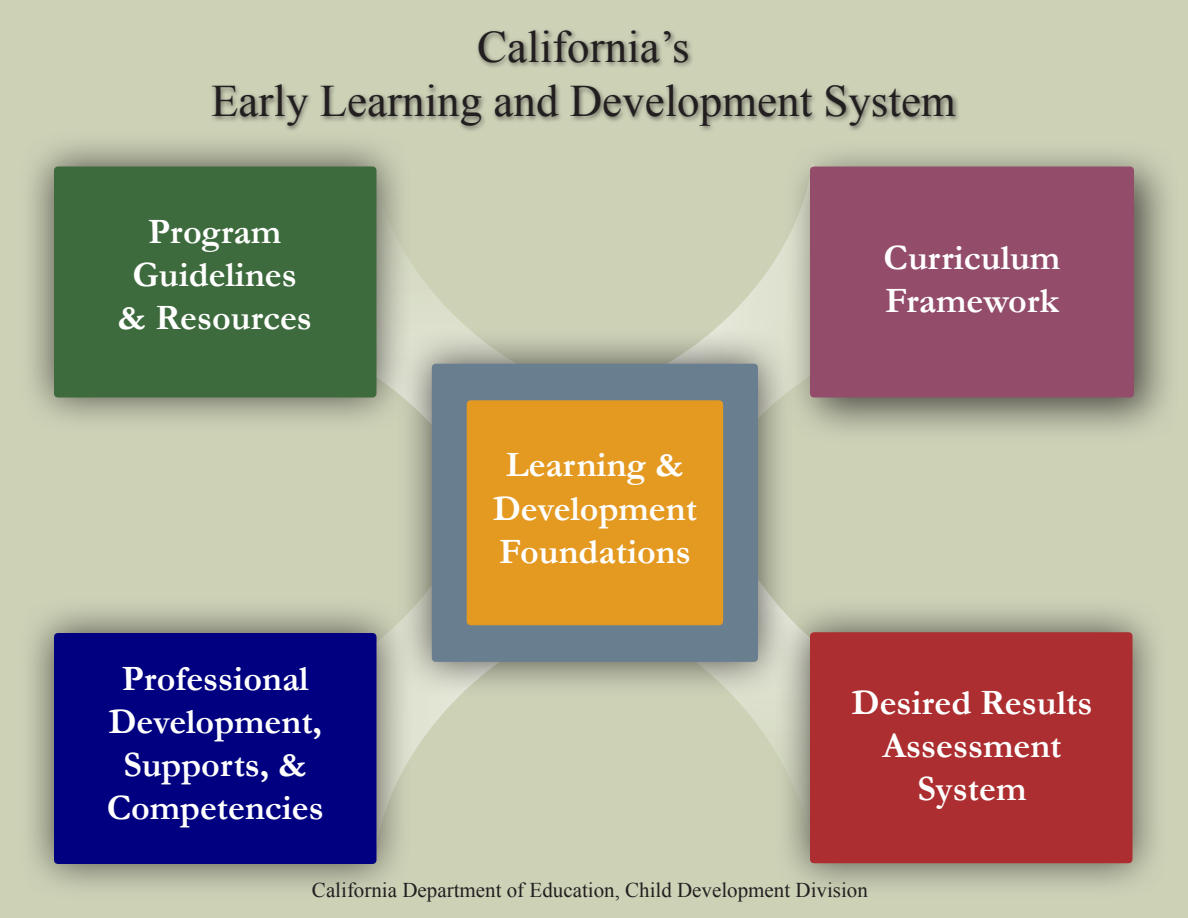
<style>
.page{position:relative;width:1188px;height:918px;background:#cdd2b7}
.page>*{position:absolute;margin:0;border:0;box-sizing:border-box;transform-origin:0 0}
.t1{font:45px "Times New Roman";color:#231f20}
.t2{font:700 36px "Garamond";color:#fff}
.t3{font:21px "Times New Roman";color:#231f20}
</style>
<div class="page">
<svg style="left:411px;top:264px;width:52px;height:60px"></svg>
<svg style="left:721px;top:251px;width:60px;height:73px"></svg>
<svg style="left:734px;top:696px;width:37px;height:47px"></svg>
<svg style="left:411px;top:696px;width:48px;height:60px"></svg>
<div style="left:15px;top:127px;width:396px;height:305px;background:#231f20;opacity:.75"></div>
<div style="left:54px;top:166px;width:322px;height:232px;background:#3e6b3d"></div>
<div style="left:392px;top:324px;width:401px;height:372px;background:#231f20;opacity:.75"></div>
<div style="left:432px;top:364px;width:326px;height:298px;background:#697f90"></div>
<div style="left:15px;top:594px;width:396px;height:305px;background:#231f20;opacity:.75"></div>
<div style="left:54px;top:633px;width:322px;height:231px;background:#000080"></div>
<div style="left:467px;top:400px;width:256px;height:225px;background:#e49920"></div>
<div style="left:771px;top:593px;width:396px;height:305px;background:#231f20;opacity:.75"></div>
<div style="left:810px;top:632px;width:322px;height:231px;background:#ad2e30"></div>
<div style="left:781px;top:138px;width:398px;height:305px;background:#231f20;opacity:.75"></div>
<div style="left:810px;top:166px;width:324px;height:232px;background:#934d6b"></div>
<div style="left:208px;top:27px;width:753px;height:105px;background:#231f20;opacity:.6"></div>
<p class="t1" style="left:477px;top:17px;width:214px">California’s</p>
<p class="t1" style="left:211px;top:71px;width:746px">Early Learning and Development System</p>
<p class="t2" style="left:148px;top:210px;width:135px">Program</p>
<p class="t2" style="left:133px;top:253px;width:166px">Guidelines</p>
<p class="t2" style="left:118px;top:296px;width:196px">&amp; Resources</p>
<p class="t2" style="left:122px;top:657px;width:188px">Professional</p>
<p class="t2" style="left:108px;top:700px;width:215px">Development,</p>
<p class="t2" style="left:123px;top:743px;width:185px">Supports, &amp;</p>
<p class="t2" style="left:107px;top:787px;width:219px">Competencies</p>
<p class="t2" style="left:506px;top:443px;width:180px">Learning &amp;</p>
<p class="t2" style="left:493px;top:487px;width:206px">Development</p>
<p class="t2" style="left:499px;top:530px;width:193px">Foundations</p>
<p class="t2" style="left:884px;top:236px;width:178px">Curriculum</p>
<p class="t2" style="left:885px;top:279px;width:175px">Framework</p>
<p class="t2" style="left:852px;top:681px;width:242px">Desired Results</p>
<p class="t2" style="left:883px;top:724px;width:180px">Assessment</p>
<p class="t2" style="left:918px;top:767px;width:110px">System</p>
<p class="t3" style="left:312px;top:875px;width:557px">California Department of Education, Child Development Division</p>
</div>
